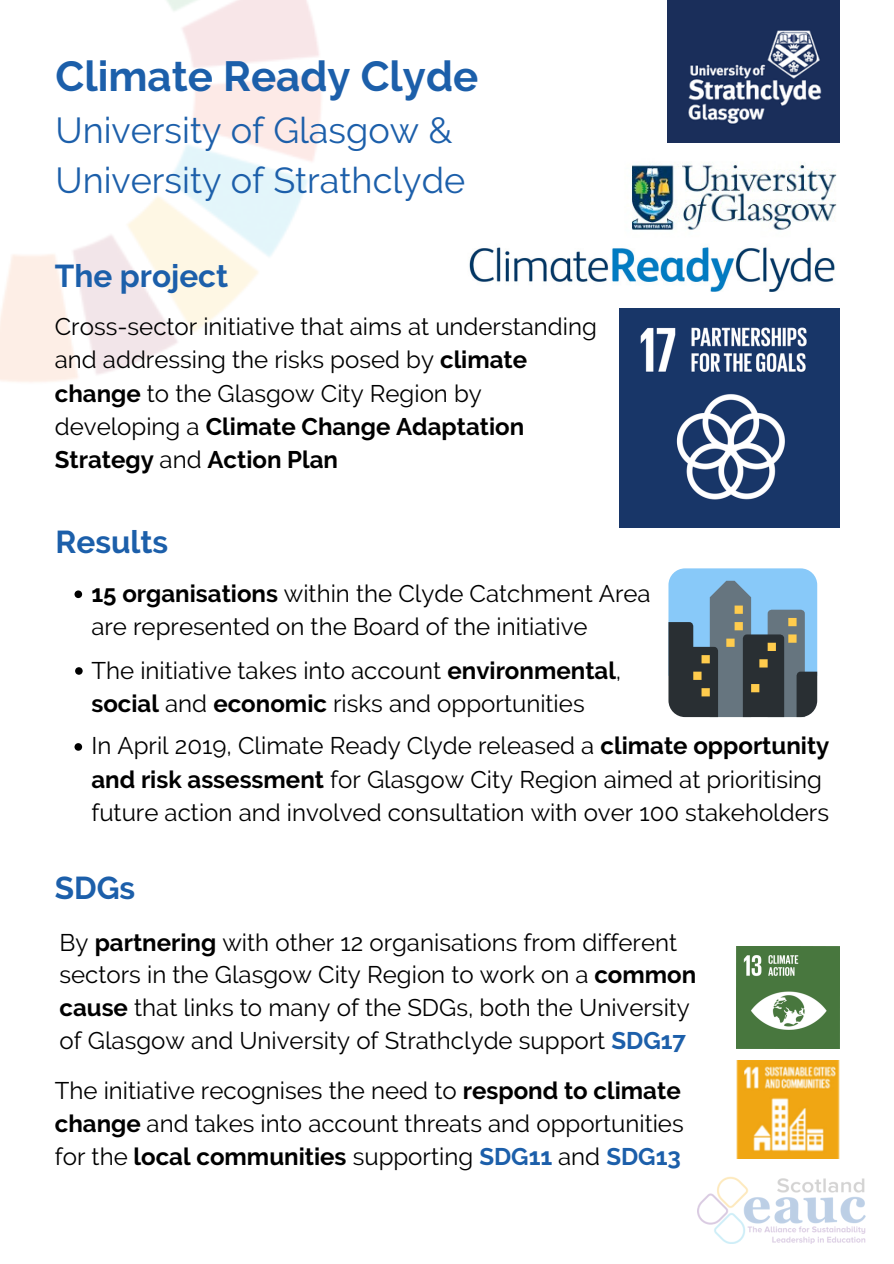
<style>
.page{position:relative;width:894px;height:1264px;background:#fff}
.page>*{position:absolute;margin:0;border:0;box-sizing:border-box;transform-origin:0 0}
.t1{font:700 42px "Raleway";color:#1c5faa}
.t2{font:36px/50.1px "Raleway";color:#1c5faa}
.t3{font:700 31.5px "Raleway";color:#1c5faa}
.t4{font:24px/32.7px "Raleway";color:#000}
.s1{font-weight:700}
.s2{font-weight:700;color:#1c5faa}
</style>
<div class="page">
<svg style="left:74px;top:590px;width:8px;height:8px"></svg>
<img style="left:736px;top:1060px;width:103px;height:98px">
<svg style="left:75px;top:667px;width:8px;height:7px"></svg>
<svg style="left:74px;top:743px;width:8px;height:7px"></svg>
<img style="left:619px;top:308px;width:220px;height:220px">
<img style="left:667px;top:0;width:171px;height:142px">
<img style="left:736px;top:946px;width:103px;height:102px">
<svg style="left:668px;top:568px;width:149px;height:149px;background:#637c8c"></svg>
<img style="left:632px;top:163px;width:205px;height:67px">
<img style="left:469px;top:247px;width:366px;height:44px">
<img style="left:697px;top:1176px;width:169px;height:67px">
<h1 class="t1" style="left:55px;top:52px;width:424px">Climate Ready Clyde</h1>
<h2 class="t2" style="left:55px;top:105px;width:411px">University of Glasgow &amp;<br>University of Strathclyde</h2>
<h3 class="t3" style="left:55px;top:257px;width:175px">The project</h3>
<p class="t4" style="left:55px;top:310px;width:543px;line-height:33.3px">Cross-sector initiative that aims at understanding and addressing the risks posed by <span class="s1">climate change</span> to the Glasgow City Region by developing a <span class="s1">Climate Change Adaptation Strategy</span> and <span class="s1">Action Plan</span></p>
<h3 class="t3" style="left:55px;top:523px;width:114px">Results</h3>
<p class="t4" style="left:91px;top:576px;width:560px;line-height:33.5px"><span class="s1">15 organisations</span> within the Clyde Catchment Area are represented on the Board of the initiative</p>
<p class="t4" style="left:91px;top:653px;width:531px;line-height:33.5px">The initiative takes into account <span class="s1">environmental</span>, <span class="s1">social</span> and <span class="s1">economic</span> risks and opportunities</p>
<p class="t4" style="left:91px;top:729px;width:739px;line-height:33.5px">In April 2019, Climate Ready Clyde released a <span class="s1">climate opportunity and risk assessment</span> for Glasgow City Region aimed at prioritising future action and involved consultation with over 100 stakeholders</p>
<h3 class="t3" style="left:55px;top:869px;width:82px">SDGs</h3>
<p class="t4" style="left:59px;top:925px;width:638px">By <span class="s1">partnering</span> with other 12 organisations from different sectors in the Glasgow City Region to work on a <span class="s1">common cause</span> that links to many of the SDGs, both the University of Glasgow and University of Strathclyde support <span class="s2">SDG17</span></p>
<p class="t4" style="left:55px;top:1074px;width:630px">The initiative recognises the need to <span class="s1">respond to climate change</span> and takes into account threats and opportunities for the <span class="s1">local communities</span> supporting <span class="s2">SDG11</span> and <span class="s2">SDG13</span></p>
</div>
